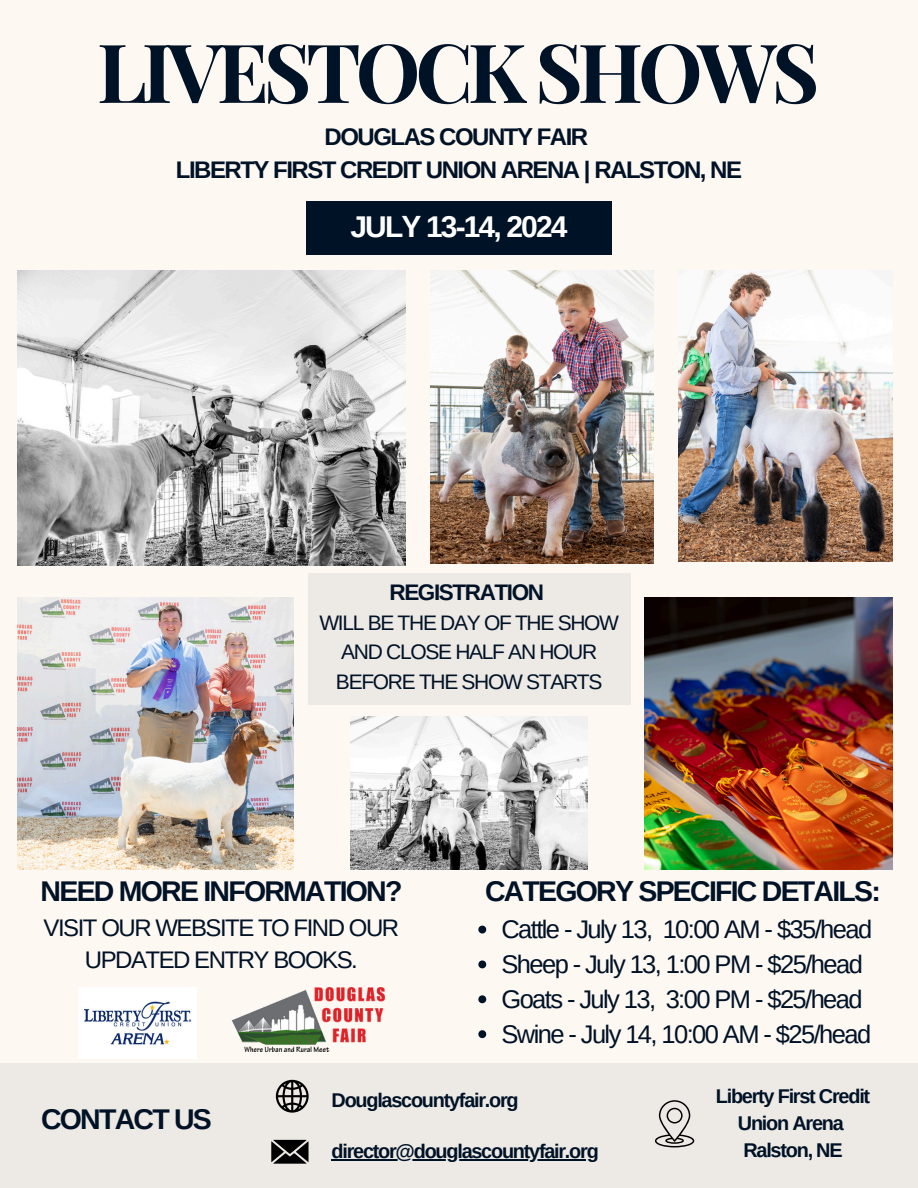
<style>
.page{position:relative;width:918px;height:1188px;background:#fef8f3}
.page>*{position:absolute;margin:0;border:0;box-sizing:border-box;transform-origin:0 0}
.t1{font:700 81.6px "Playfair Display";letter-spacing:-.06em;color:#001226}
.t2{font:700 30px "Arimo";letter-spacing:-.06em;color:#fff}
.t3{font:700 28.5px "Arimo";letter-spacing:-.06em;color:#001226}
.t4{font:25.5px "Arimo";letter-spacing:-.06em;color:#001226}
.t5{font:700 24px/32.7px "Arimo";letter-spacing:-.06em;color:#001226;text-align:center}
.t6{font:24px/32.7px "Arimo";letter-spacing:-.06em;color:#001226;text-align:center}
.t7{font:700 22.5px "Arimo";letter-spacing:-.06em;color:#001226}
.t8{font:21px/29.2px "Arimo";letter-spacing:-.06em;color:#001226;text-align:center}
.t9{font:700 19.95px/27.5px "Arimo";letter-spacing:-.06em;color:#001226;text-align:center}
</style>
<div class="page">
<div style="left:0;top:1064px;width:918px;height:124px;background:#ede9e5"></div>
<div style="left:306px;top:201px;width:306px;height:53px;background:#001226"></div>
<img style="left:232px;top:988px;width:153px;height:64px">
<svg style="left:276px;top:1080px;width:33px;height:33px"></svg>
<svg style="left:655px;top:1100px;width:39px;height:47px"></svg>
<svg style="left:271px;top:1140px;width:37px;height:23px"></svg>
<img style="left:78px;top:988px;width:118px;height:71px">
<img style="left:17px;top:271px;width:388px;height:294px">
<img style="left:679px;top:271px;width:213px;height:290px">
<div style="left:308px;top:573px;width:323px;height:132px;background:#ede9e5"></div>
<img style="left:17px;top:597px;width:277px;height:273px">
<img style="left:431px;top:271px;width:222px;height:292px">
<img style="left:645px;top:597px;width:247px;height:273px">
<img style="left:351px;top:716px;width:237px;height:153px">
<svg style="left:478px;top:926px;width:8px;height:7px"></svg>
<svg style="left:478px;top:960px;width:8px;height:8px"></svg>
<svg style="left:478px;top:995px;width:8px;height:8px"></svg>
<svg style="left:478px;top:1030px;width:8px;height:8px"></svg>
<hr style="left:332px;top:1159px;width:266px;height:1px;background:#001226">
<h4 class="t1" style="left:97px;top:15px;width:724px">LIVESTOCK SHOWS</h4>
<p class="t5" style="left:176px;top:121px;width:568px">DOUGLAS COUNTY FAIR<br>LIBERTY FIRST CREDIT UNION ARENA | RALSTON, NE</p>
<h1 class="t2" style="left:350px;top:210px;width:219px">JULY 13-14, 2024</h1>
<p class="t7" style="left:390px;top:579px;width:156px">REGISTRATION</p>
<p class="t8" style="left:319px;top:608px;width:301px">WILL BE THE DAY OF THE SHOW<br>AND CLOSE HALF AN HOUR<br>BEFORE THE SHOW STARTS</p>
<p class="t3" style="left:41px;top:875px;width:363px">NEED MORE INFORMATION?</p>
<p class="t6" style="left:44px;top:911px;width:357px">VISIT OUR WEBSITE TO FIND OUR<br>UPDATED ENTRY BOOKS.</p>
<h2 class="t3" style="left:485px;top:875px;width:397px">CATEGORY SPECIFIC DETAILS:</h2>
<p class="t4" style="left:501px;top:915px;width:372px">Cattle - July 13, 10:00 AM - $35/head</p>
<p class="t4" style="left:501px;top:950px;width:363px">Sheep - July 13, 1:00 PM - $25/head</p>
<p class="t4" style="left:501px;top:985px;width:363px">Goats - July 13, 3:00 PM - $25/head</p>
<p class="t4" style="left:501px;top:1020px;width:371px">Swine - July 14, 10:00 AM - $25/head</p>
<h2 class="t3" style="left:41px;top:1103px;width:172px">CONTACT US</h2>
<p class="t9" style="left:332px;top:1086px;width:189px">Douglascountyfair.org</p>
<p class="t9" style="left:332px;top:1137px;width:269px">director@douglascountyfair.org</p>
<p class="t9" style="left:716px;top:1082px;width:156px">Liberty First Credit<br>Union Arena</p>
<p class="t9" style="left:743px;top:1137px;width:101px">Ralston, NE</p>
</div>
